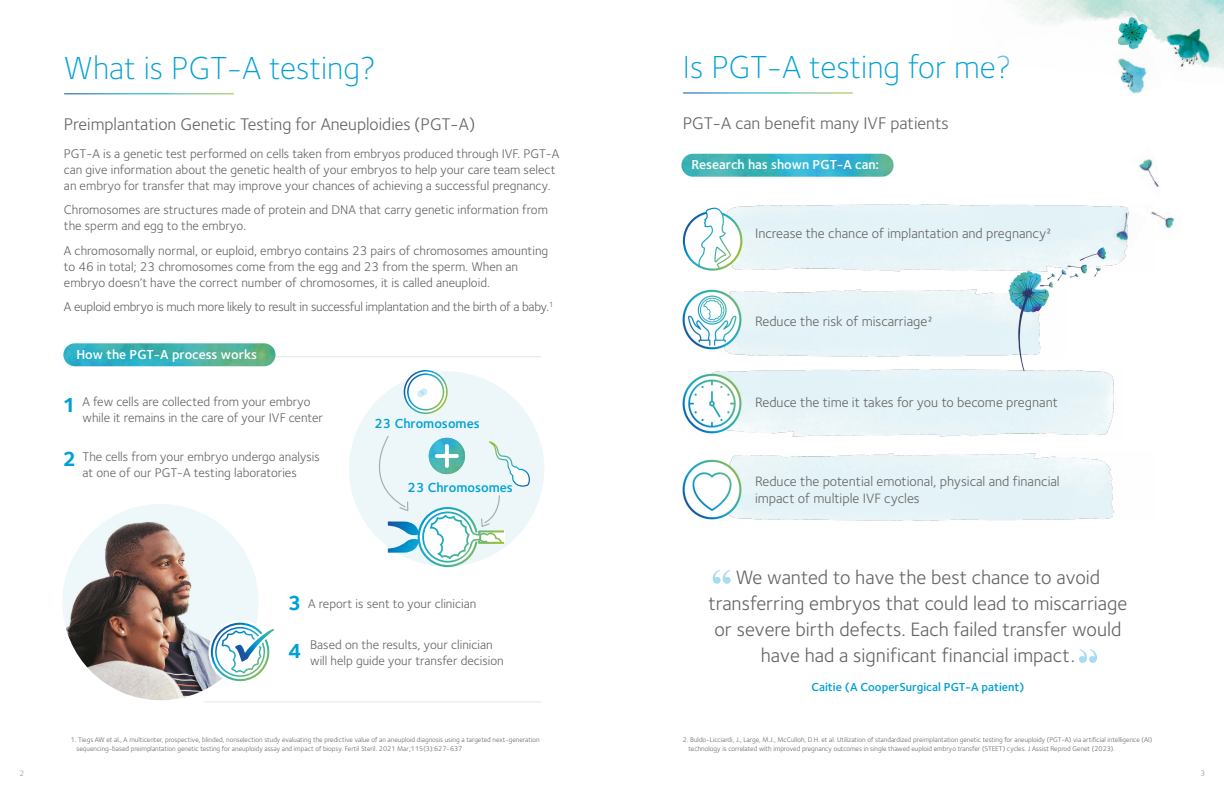
<style>
.page{position:relative;width:1224px;height:792px;background:#fff}
.page>*{position:absolute;margin:0;border:0;box-sizing:border-box;transform-origin:0 0}
.t1{font:300 33px "Foundry Sterling";color:#00a1d4}
.t2{font:700 21px "Foundry Sterling";color:#00a1d4}
.t3{font:20px/26px "Foundry Sterling";color:#646363;text-align:center}
.t4{font:17.5px "Foundry Sterling";color:#646363}
.t5{font:14px/17px "Foundry Sterling";color:#646363}
.t6{font:600 13.6px "Foundry Sterling";color:#00a1d4}
.t7{font:600 13.5px "Foundry Sterling";color:#fff}
.t8{font:13px/16px "Foundry Sterling";color:#646363}
.t9{font:13px "Foundry Sterling";letter-spacing:-.02em;color:#646363}
.t10{font:600 12px "Foundry Sterling";color:#00a1d4}
.t11{font:8px "Foundry Sterling";color:#989797}
.t12{font:7px/9px "Foundry Sterling";color:#656564}
.s1{font-weight:700;font-size:21px;color:#00a1d4}
</style>
<div class="page">
<img style="left:733px;top:204px;width:395px;height:68px">
<img style="left:754px;top:289px;width:242px;height:68px">
<img style="left:736px;top:453px;width:378px;height:68px">
<img style="left:754px;top:369px;width:360px;height:68px">
<hr style="left:265px;top:356px;width:276px;height:1px;background:#dee8ef">
<hr style="left:204px;top:701px;width:337px;height:1px;background:#dee8ef">
<img style="left:681px;top:154px;width:213px;height:23px;border-radius:11px">
<img style="left:63px;top:343px;width:213px;height:23px;border-radius:11px">
<svg style="left:713px;top:570px;width:18px;height:14px"></svg>
<svg style="left:1079px;top:649px;width:18px;height:14px"></svg>
<img style="left:1013px;top:0;width:211px;height:69px">
<img style="left:682px;top:289px;width:72px;height:145px">
<svg style="left:683px;top:375px;width:58px;height:58px"></svg>
<img style="left:670px;top:448px;width:84px;height:84px;border-radius:42px">
<div style="left:349px;top:371px;width:195px;height:196px;background:#edf7f9;border-radius:50%"></div>
<img style="left:62px;top:504px;width:197px;height:196px;border-radius:98px">
<div style="left:209px;top:620px;width:64px;height:64px;background:#fff;border-radius:50%"></div>
<svg style="left:210px;top:623px;width:64px;height:58px"></svg>
<svg style="left:379px;top:436px;width:151px;height:131px"></svg>
<svg style="left:404px;top:370px;width:44px;height:44px"></svg>
<div style="left:417px;top:390px;width:7px;height:7px;background:#d0ecf7;border-radius:50%"></div>
<svg style="left:421px;top:388px;width:6px;height:7px"></svg>
<img style="left:429px;top:438px;width:36px;height:36px;border-radius:18px">
<svg style="left:445px;top:446px;width:4px;height:20px"></svg>
<svg style="left:437px;top:454px;width:20px;height:4px"></svg>
<img style="left:1163px;top:14px;width:56px;height:55px">
<img style="left:1112px;top:42px;width:50px;height:52px">
<img style="left:1119px;top:11px;width:30px;height:43px">
<img style="left:996px;top:239px;width:123px;height:138px">
<img style="left:1111px;top:208px;width:18px;height:41px">
<img style="left:1151px;top:211px;width:24px;height:18px">
<img style="left:1139px;top:159px;width:20px;height:29px">
<svg style="left:683px;top:208px;width:59px;height:63px"></svg>
<h1 class="t1" style="left:64px;top:49px;width:313px">What is PGT-A testing?</h1>
<h3 class="t4" style="left:64px;top:114px;width:413px">Preimplantation Genetic Testing for Aneuploidies (PGT-A)</h3>
<p class="t8" style="left:64px;top:145px;width:497px">PGT-A is a genetic test performed on cells taken from embryos produced through IVF. PGT-A can give information about the genetic health of your embryos to help your care team select an embryo for transfer that may improve your chances of achieving a successful pregnancy.</p>
<p class="t8" style="left:64px;top:202px;width:486px">Chromosomes are structures made of protein and DNA that carry genetic information from the sperm and egg to the embryo.</p>
<p class="t8" style="left:64px;top:242px;width:486px">A chromosomally normal, or euploid, embryo contains 23 pairs of chromosomes amounting to 46 in total; 23 chromosomes come from the egg and 23 from the sperm. When an embryo doesn’t have the correct number of chromosomes, it is called aneuploid.</p>
<p class="t9" style="left:64px;top:299px;width:491px">A euploid embryo is much more likely to result in successful implantation and the birth of a baby.<sup>1</sup></p>
<p class="t7" style="left:76px;top:346px;width:182px">How the PGT-A process works</p>
<h2 class="t2" style="left:62px;top:392px;width:15px">1</h2>
<h2 class="t2" style="left:62px;top:447px;width:15px">2</h2>
<p class="t8" style="left:82px;top:394px;width:242px">A few cells are collected from your embryo while it remains in the care of your IVF center</p>
<p class="t8" style="left:82px;top:449px;width:239px">The cells from your embryo undergo analysis at one of our PGT-A testing laboratories</p>
<p class="t6" style="left:374px;top:415px;width:107px">23 Chromosomes</p>
<p class="t6" style="left:408px;top:479px;width:107px">23 Chromosomes</p>
<h2 class="t2" style="left:288px;top:591px;width:15px">3</h2>
<p class="t8" style="left:310px;top:636px;width:195px;text-indent:-22px"><span class="s1">4</span> Based on the results, your clinician will help guide your transfer decision</p>
<p class="t8" style="left:308px;top:596px;width:170px">A report is sent to your clinician</p>
<h1 class="t1" style="left:683px;top:48px;width:330px">Is PGT-A testing for me?</h1>
<h3 class="t4" style="left:683px;top:114px;width:267px">PGT-A can benefit many IVF patients</h3>
<p class="t7" style="left:692px;top:157px;width:189px">Research has shown PGT-A can:</p>
<p class="t5" style="left:755px;top:225px;width:298px">Increase the chance of implantation and pregnancy2</p>
<p class="t5" style="left:755px;top:313px;width:179px">Reduce the risk of miscarriage2</p>
<p class="t5" style="left:755px;top:394px;width:304px">Reduce the time it takes for you to become pregnant</p>
<p class="t5" style="left:755px;top:473px;width:306px">Reduce the potential emotional, physical and financial impact of multiple IVF cycles</p>
<h3 class="t3" style="left:708px;top:564px;width:421px">We wanted to have the best chance to avoid transferring embryos that could lead to miscarriage or severe birth defects. Each failed transfer would have had a significant financial impact.</h3>
<p class="t10" style="left:811px;top:680px;width:215px">Caitie (A CooperSurgical PGT-A patient)</p>
<p class="t12" style="left:77px;top:735px;width:465px;text-indent:-6px">1. Tiegs AW et al., A multicenter, prospective, blinded, nonselection study evaluating the predictive value of an aneuploid diagnosis using a targeted next-generation sequencing-based preimplantation genetic testing for aneuploidy assay and impact of biopsy. Fertil Steril. 2021 Mar;115(3):627-637</p>
<p class="t12" style="left:689px;top:735px;width:465px;text-indent:-6px">2. Buldo-Licciardi, J., Large, M.J., McCulloh, D.H. et al. Utilization of standardized preimplantation genetic testing for aneuploidy (PGT-A) via artificial intelligence (AI) technology is correlated with improved pregnancy outcomes in single thawed euploid embryo transfer (STEET) cycles. J Assist Reprod Genet (2023).</p>
<p class="t11" style="left:20px;top:768px;width:6px">2</p>
<p class="t11" style="left:1201px;top:768px;width:6px">3</p>
</div>
